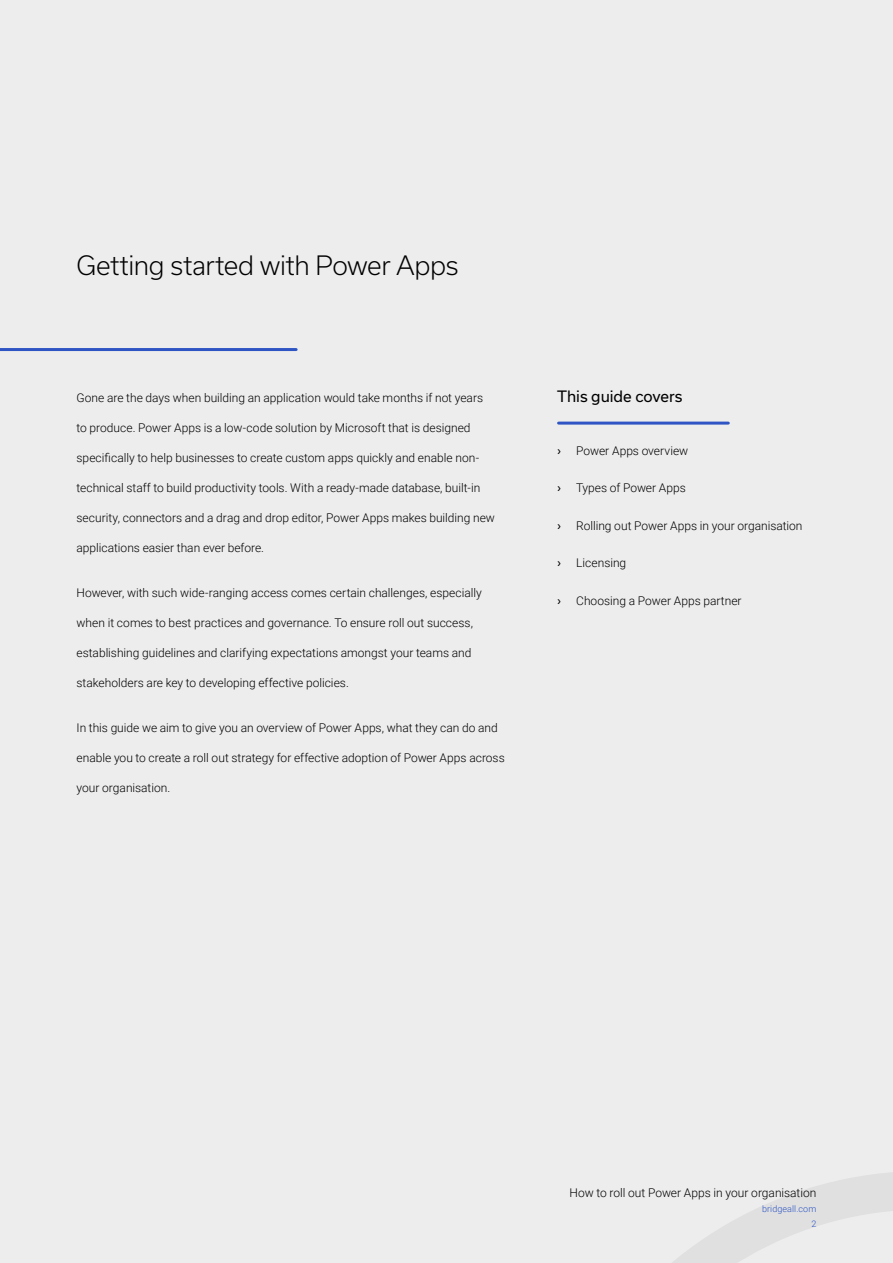
<style>
.page{position:relative;width:893px;height:1263px;background:#ededed}
.page>*{position:absolute;margin:0;border:0;box-sizing:border-box;transform-origin:0 0}
.t1{font:300 25.5px "Usual";letter-spacing:-.015em;color:#000}
.t2{font:15px "Usual";color:#000}
.t3{font:300 12px "Roboto";color:#000}
.t4{font:12px "Usual";color:#000}
.t5{font:300 9px/15px "Roboto";letter-spacing:.01em;color:#2e55c3;text-align:right}
</style>
<div class="page">
<svg style="left:672px;top:1172px;width:221px;height:91px"></svg>
<hr style="left:0;top:348px;width:296px;height:3px;background:#2e55c3">
<hr style="left:559px;top:422px;width:169px;height:3px;background:#2e55c3">
<h1 class="t1" style="left:77px;top:250px;width:384px">Getting started with Power Apps</h1>
<p class="t3" style="left:77px;top:389px;width:408px">Gone are the days when building an application would take months if not years</p>
<p class="t3" style="left:77px;top:419px;width:396px">to produce. Power Apps is a low-code solution by Microsoft that is designed</p>
<p class="t3" style="left:77px;top:449px;width:404px">specifically to help businesses to create custom apps quickly and enable non-</p>
<p class="t3" style="left:77px;top:479px;width:405px">technical staff to build productivity tools. With a ready-made database, built-in</p>
<p class="t3" style="left:77px;top:509px;width:420px">security, connectors and a drag and drop editor, Power Apps makes building new</p>
<p class="t3" style="left:77px;top:539px;width:189px">applications easier than ever before.</p>
<p class="t3" style="left:77px;top:584px;width:407px">However, with such wide-ranging access comes certain challenges, especially</p>
<p class="t3" style="left:77px;top:614px;width:398px">when it comes to best practices and governance. To ensure roll out success,</p>
<p class="t3" style="left:77px;top:644px;width:396px">establishing guidelines and clarifying expectations amongst your teams and</p>
<p class="t3" style="left:77px;top:674px;width:274px">stakeholders are key to developing effective policies.</p>
<p class="t3" style="left:77px;top:719px;width:423px">In this guide we aim to give you an overview of Power Apps, what they can do and</p>
<p class="t3" style="left:77px;top:749px;width:430px">enable you to create a roll out strategy for effective adoption of Power Apps across</p>
<p class="t3" style="left:77px;top:779px;width:95px">your organisation.</p>
<p class="t2" style="left:557px;top:388px;width:127px">This guide covers</p>
<p class="t4" style="left:557px;top:443px;width:6px">›</p>
<p class="t3" style="left:576px;top:442px;width:114px">Power Apps overview</p>
<p class="t4" style="left:557px;top:481px;width:6px">›</p>
<p class="t3" style="left:576px;top:479px;width:111px">Types of Power Apps</p>
<p class="t4" style="left:557px;top:518px;width:6px">›</p>
<p class="t3" style="left:576px;top:517px;width:228px">Rolling out Power Apps in your organisation</p>
<p class="t4" style="left:557px;top:556px;width:6px">›</p>
<p class="t3" style="left:576px;top:554px;width:52px">Licensing</p>
<p class="t4" style="left:557px;top:593px;width:6px">›</p>
<p class="t3" style="left:576px;top:592px;width:167px">Choosing a Power Apps partner</p>
<p class="t3" style="left:570px;top:1184px;width:248px">How to roll out Power Apps in your organisation</p>
<p class="t5" style="left:762px;top:1201px;width:56px">bridgeall.com<br>2</p>
</div>
